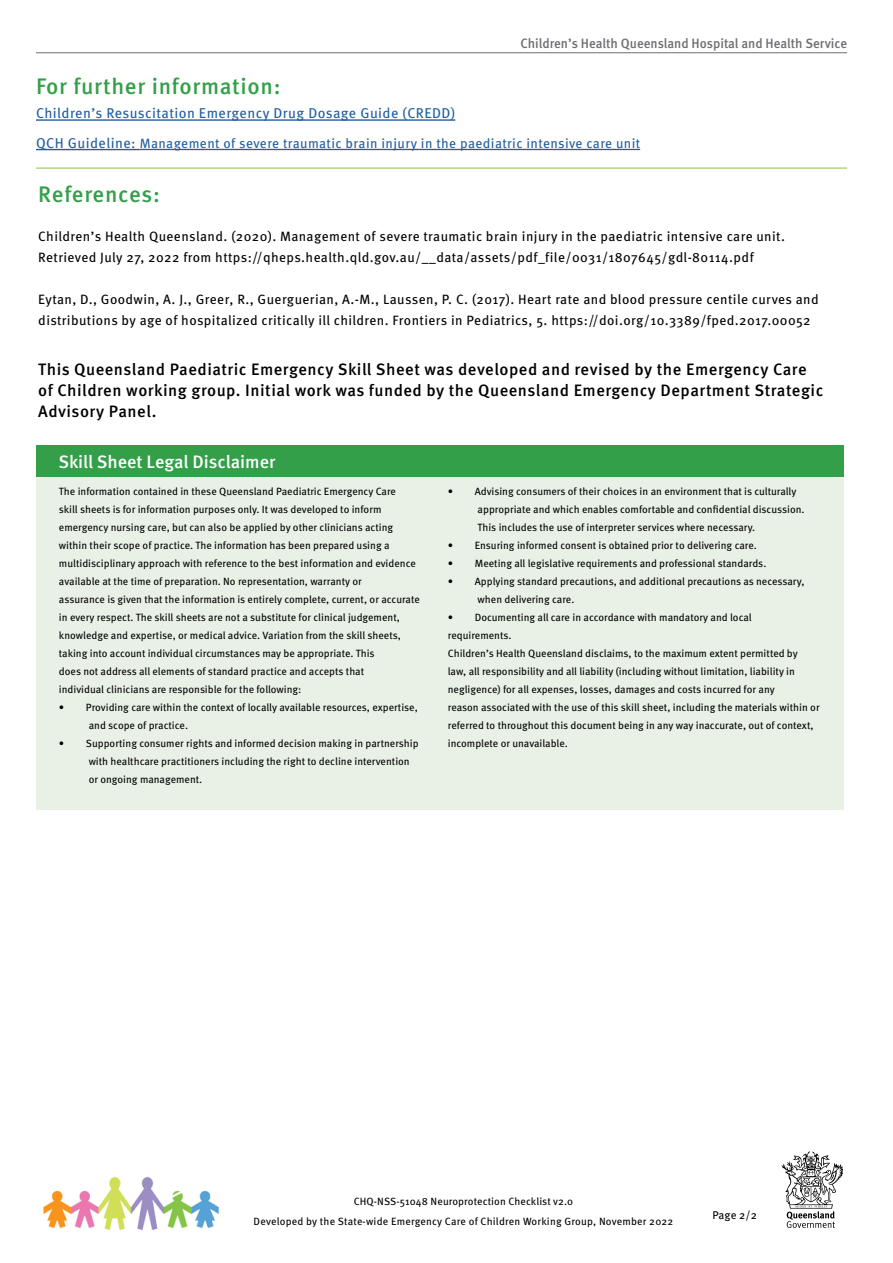
<style>
.page{position:relative;width:893px;height:1263px;background:#fff}
.page>*{position:absolute;margin:0;border:0;box-sizing:border-box;transform-origin:0 0}
.t1{font:500 22.5px "Meta OT";letter-spacing:.03em;color:#33a049}
.t2{font:500 18px "Meta OT";color:#fff}
.t3{font:500 16.5px/21px "Meta OT";letter-spacing:.03em;color:#000}
.t4{font:14.25px "Meta OT";letter-spacing:.03em;color:#215e9e}
.t5{font:13.5px/21px "Meta OT";letter-spacing:.03em;color:#000}
.t6{font:13.5px "Meta OT";letter-spacing:.03em;color:#215e9e}
.t7{font:500 13.5px "Meta OT";color:#6d6e71;scale:.96 1}
.t8{font:11.25px "Meta OT";color:#000}
.t9{font:10.5px/18px "Meta OT";color:#000}
.s1{font-size:14.25px}
</style>
<div class="page">
<img style="left:43px;top:1176px;width:176px;height:55px">
<hr style="left:36px;top:168px;width:811px;height:1px;background:#85c446">
<hr style="left:36px;top:119px;width:419px;height:2px;background:#215e9e">
<hr style="left:36px;top:149px;width:104px;height:1px;background:#215e9e">
<hr style="left:140px;top:149px;width:500px;height:1px;background:#215e9e">
<hr style="left:36px;top:52px;width:811px;height:1px;background:#6d6e71">
<div style="left:36px;top:455px;width:807px;height:355px;background:#e9f0e5"></div>
<div style="left:36px;top:445px;width:807px;height:32px;background:#33a049"></div>
<svg style="left:782px;top:1151px;width:61px;height:77px"></svg>
<p class="t7" style="left:521px;top:35px;width:342px">Children’s Health Queensland Hospital and Health Service</p>
<h1 class="t1" style="left:36px;top:72px;width:246px">For further information:</h1>
<h3 class="t4" style="left:36px;top:105px;width:421px">Children’s Resuscitation Emergency Drug Dosage Guide (CREDD)</h3>
<p class="t6" style="left:36px;top:135px;width:606px"><span class="s1">QCH Guideline:</span> Management of severe traumatic brain injury in the paediatric intensive care unit</p>
<h1 class="t1" style="left:38px;top:181px;width:123px">References:</h1>
<p class="t5" style="left:38px;top:226px;width:748px">Children’s Health Queensland. (2020). Management of severe traumatic brain injury in the paediatric intensive care unit.<br>Retrieved July 27, 2022 from https://qheps.health.qld.gov.au/__data/assets/pdf_file/0031/1807645/gdl-80114.pdf</p>
<p class="t5" style="left:38px;top:289px;width:782px">Eytan, D., Goodwin, A. J., Greer, R., Guerguerian, A.-M., Laussen, P. C. (2017). Heart rate and blood pressure centile curves and distributions by age of hospitalized critically ill children. Frontiers in Pediatrics, 5. https://doi.org/10.3389/fped.2017.00052</p>
<h3 class="t3" style="left:38px;top:359px;width:787px">This Queensland Paediatric Emergency Skill Sheet was developed and revised by the Emergency Care of Children working group. Initial work was funded by the Queensland Emergency Department Strategic<br>Advisory Panel.</h3>
<h2 class="t2" style="left:58px;top:450px;width:219px">Skill Sheet Legal Disclaimer</h2>
<p class="t9" style="left:59px;top:483px;width:362px">The information contained in these Queensland Paediatric Emergency Care<br>skill sheets is for information purposes only. It was developed to inform emergency nursing care, but can also be applied by other clinicians acting within their scope of practice. The information has been prepared using a multidisciplinary approach with reference to the best information and evidence available at the time of preparation. No representation, warranty or<br>assurance is given that the information is entirely complete, current, or accurate in every respect. The skill sheets are not a substitute for clinical judgement, knowledge and expertise, or medical advice. Variation from the skill sheets, taking into account individual circumstances may be appropriate. This<br>does not address all elements of standard practice and accepts that<br>individual clinicians are responsible for the following:</p>
<p class="t9" style="left:89px;top:699px;width:331px;text-indent:-30px">• Providing care within the context of locally available resources, expertise, and scope of practice.</p>
<p class="t9" style="left:89px;top:735px;width:331px;text-indent:-30px">• Supporting consumer rights and informed decision making in partnership with healthcare practitioners including the right to decline intervention or ongoing management.</p>
<p class="t9" style="left:478px;top:483px;width:328px;text-indent:-30px">• Advising consumers of their choices in an environment that is culturally appropriate and which enables comfortable and confidential discussion.<br>This includes the use of interpreter services where necessary.</p>
<p class="t9" style="left:448px;top:537px;width:311px">• Ensuring informed consent is obtained prior to delivering care.</p>
<p class="t9" style="left:448px;top:555px;width:320px">• Meeting all legislative requirements and professional standards.</p>
<p class="t9" style="left:478px;top:573px;width:328px;text-indent:-30px">• Applying standard precautions, and additional precautions as necessary, when delivering care.</p>
<p class="t9" style="left:448px;top:609px;width:373px">• Documenting all care in accordance with mandatory and local<br>requirements.<br>Children’s Health Queensland disclaims, to the maximum extent permitted by<br>law, all responsibility and all liability (including without limitation, liability in negligence) for all expenses, losses, damages and costs incurred for any<br>reason associated with the use of this skill sheet, including the materials within or referred to throughout this document being in any way inaccurate, out of context, incomplete or unavailable.</p>
<p class="t9" style="left:254px;top:1191px;width:421px;line-height:20.4px;text-align:center">CHQ-NSS-51048 Neuroprotection Checklist v2.0<br>Developed by the State-wide Emergency Care of Children Working Group, November 2022</p>
<p class="t8" style="left:712px;top:1208px;width:46px">Page 2/2</p>
</div>
